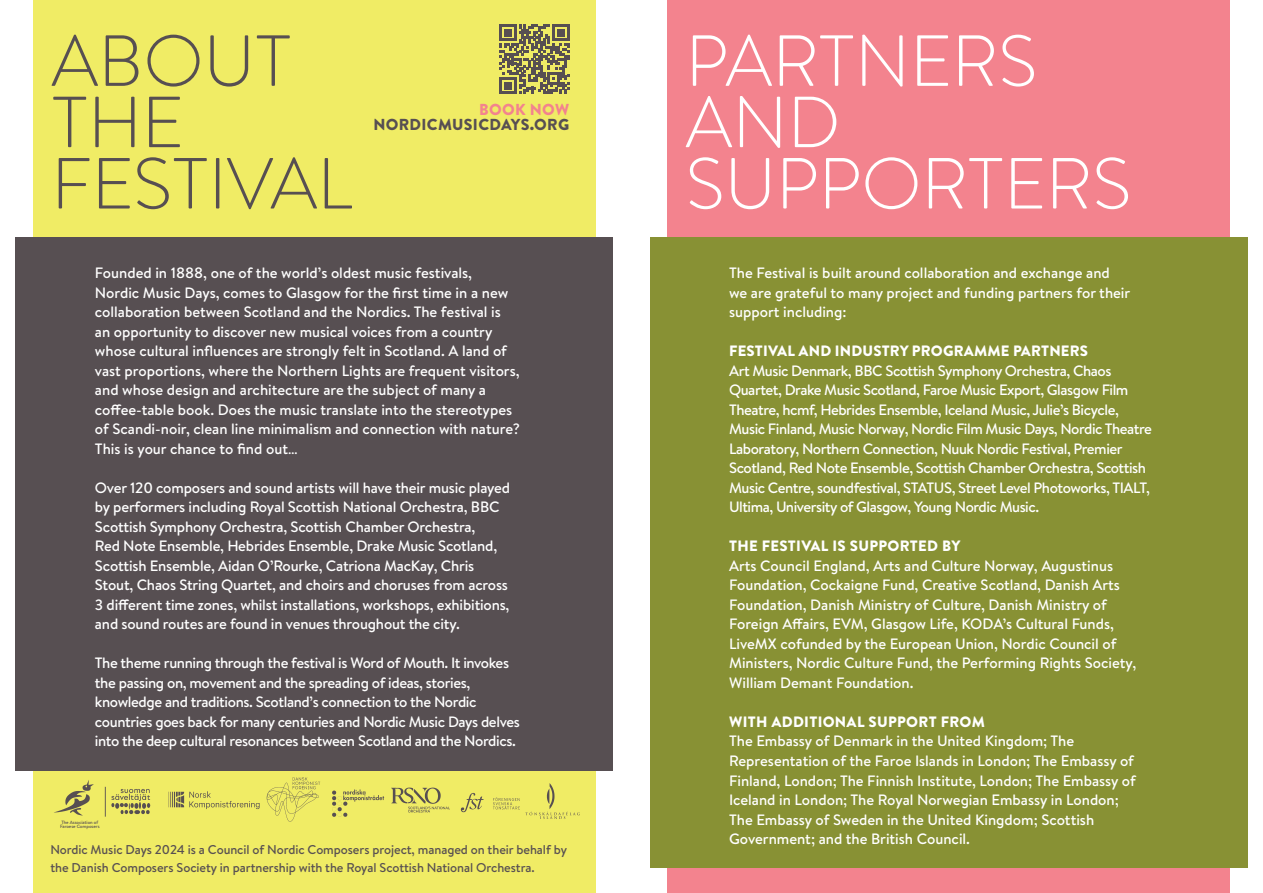
<style>
.page{position:relative;width:1263px;height:893px;background:#fff}
.page>*{position:absolute;margin:0;border:0;box-sizing:border-box;transform-origin:0 0}
.t1{font:300 72.15px/61.3px "Brandon Text";color:#fff}
.t2{font:300 72.15px "Brandon Text";color:#574f52}
.t3{font:900 15.9px "Brandon Text";letter-spacing:.02em;color:#574f52}
.t4{font:900 15.9px "Brandon Text";letter-spacing:.02em;color:#f3838e}
.t5{font:500 15px/19.5px "Brandon Text";letter-spacing:-.01em;color:#fff}
.t6{font:500 15px/19.5px "Brandon Text";letter-spacing:-.03em;color:#fff}
.t7{font:900 15px "Brandon Text";letter-spacing:.02em;color:#fff}
.t8{font:500 12.75px/17.2px "Brandon Text";letter-spacing:-.005em;color:#574f52}
.t9{font:500 4.65px/4.3px "Brandon Text";letter-spacing:-.005em;color:#574f52}
</style>
<div class="page">
<div style="left:667px;top:0;width:563px;height:893px;background:#f3838e"></div>
<div style="left:649px;top:237px;width:598px;height:630px;background:#889134"></div>
<div style="left:33px;top:0;width:563px;height:893px;background:#f0ec65"></div>
<div style="left:15px;top:237px;width:598px;height:534px;background:#574f52"></div>
<svg style="left:500px;top:24px;width:69px;height:70px"></svg>
<img style="left:54px;top:780px;width:40px;height:36px">
<img style="left:104px;top:786px;width:47px;height:31px">
<img style="left:168px;top:791px;width:92px;height:18px">
<img style="left:332px;top:789px;width:53px;height:28px">
<img style="left:392px;top:787px;width:57px;height:26px">
<img style="left:460px;top:792px;width:60px;height:21px">
<img style="left:525px;top:783px;width:55px;height:36px">
<img style="left:266px;top:777px;width:54px;height:45px">
<p class="t2" style="left:51px;top:12px;width:242px">ABOUT</p>
<p class="t2" style="left:51px;top:73px;width:134px">THE</p>
<p class="t2" style="left:51px;top:134px;width:303px">FESTIVAL</p>
<p class="t4" style="left:479px;top:98px;width:92px">BOOK NOW</p>
<p class="t3" style="left:373px;top:113px;width:197px">NORDICMUSICDAYS.ORG</p>
<p class="t5" style="left:95px;top:263px;width:427px">Founded in 1888, one of the world’s oldest music festivals, Nordic Music Days, comes to Glasgow for the first time in a new collaboration between Scotland and the Nordics. The festival is<br>an opportunity to discover new musical voices from a country whose cultural influences are strongly felt in Scotland. A land of vast proportions, where the Northern Lights are frequent visitors, and whose design and architecture are the subject of many a coffee-table book. Does the music translate into the stereotypes of Scandi-noir, clean line minimalism and connection with nature?<br>This is your chance to find out…</p>
<p class="t5" style="left:95px;top:478px;width:417px">Over 120 composers and sound artists will have their music played</p>
<p class="t5" style="left:95px;top:497px;width:406px">by performers including Royal Scottish National Orchestra, BBC</p>
<p class="t5" style="left:95px;top:517px;width:382px">Scottish Symphony Orchestra, Scottish Chamber Orchestra,</p>
<p class="t5" style="left:95px;top:536px;width:404px">Red Note Ensemble, Hebrides Ensemble, Drake Music Scotland,</p>
<p class="t5" style="left:95px;top:556px;width:381px">Scottish Ensemble, Aidan O’Rourke, Catriona MacKay, Chris</p>
<p class="t5" style="left:95px;top:575px;width:414px">Stout, Chaos String Quartet, and choirs and choruses from across</p>
<p class="t5" style="left:95px;top:595px;width:416px">3 different time zones, whilst installations, workshops, exhibitions, and sound routes are found in venues throughout the city.</p>
<p class="t5" style="left:95px;top:653px;width:426px">The theme running through the festival is Word of Mouth. It invokes the passing on, movement and the spreading of ideas, stories, knowledge and traditions. Scotland’s connection to the Nordic countries goes back for many centuries and Nordic Music Days delves into the deep cultural resonances between Scotland and the Nordics.</p>
<p class="t9" style="left:60px;top:820px;width:41px">The Association of<br>Faroese Composers</p>
<p class="t8" style="left:50px;top:841px;width:518px">Nordic Music Days 2024 is a Council of Nordic Composers project, managed on their behalf by the Danish Composers Society in partnership with the Royal Scottish National Orchestra.</p>
<p class="t1" style="left:685px;top:28px;width:353px">PARTNERS<br>AND</p>
<p class="t1" style="left:685px;top:150px;width:447px">SUPPORTERS</p>
<p class="t5" style="left:729px;top:263px;width:403px">The Festival is built around collaboration and exchange and we are grateful to many project and funding partners for their support including:</p>
<p class="t7" style="left:729px;top:341px;width:360px">FESTIVAL AND INDUSTRY PROGRAMME PARTNERS</p>
<p class="t6" style="left:729px;top:361px;width:424px">Art Music Denmark, BBC Scottish Symphony Orchestra, Chaos Quartet, Drake Music Scotland, Faroe Music Export, Glasgow Film Theatre, hcmf, Hebrides Ensemble, Iceland Music, Julie’s Bicycle, Music Finland, Music Norway, Nordic Film Music Days, Nordic Theatre Laboratory, Northern Connection, Nuuk Nordic Festival, Premier Scotland, Red Note Ensemble, Scottish Chamber Orchestra, Scottish Music Centre, soundfestival, STATUS, Street Level Photoworks, TIALT, Ultima, University of Glasgow, Young Nordic Music.</p>
<p class="t7" style="left:729px;top:536px;width:233px">THE FESTIVAL IS SUPPORTED BY</p>
<p class="t5" style="left:729px;top:556px;width:409px">Arts Council England, Arts and Culture Norway, Augustinus Foundation, Cockaigne Fund, Creative Scotland, Danish Arts Foundation, Danish Ministry of Culture, Danish Ministry of Foreign Affairs, EVM, Glasgow Life, KODA’s Cultural Funds, LiveMX cofunded by the European Union, Nordic Council of Ministers, Nordic Culture Fund, the Performing Rights Society, William Demant Foundation.</p>
<p class="t7" style="left:729px;top:711px;width:257px">WITH ADDITIONAL SUPPORT FROM</p>
<p class="t5" style="left:729px;top:731px;width:408px">The Embassy of Denmark in the United Kingdom; The Representation of the Faroe Islands in London; The Embassy of Finland, London; The Finnish Institute, London; The Embassy of Iceland in London; The Royal Norwegian Embassy in London; The Embassy of Sweden in the United Kingdom; Scottish Government; and the British Council.</p>
</div>
